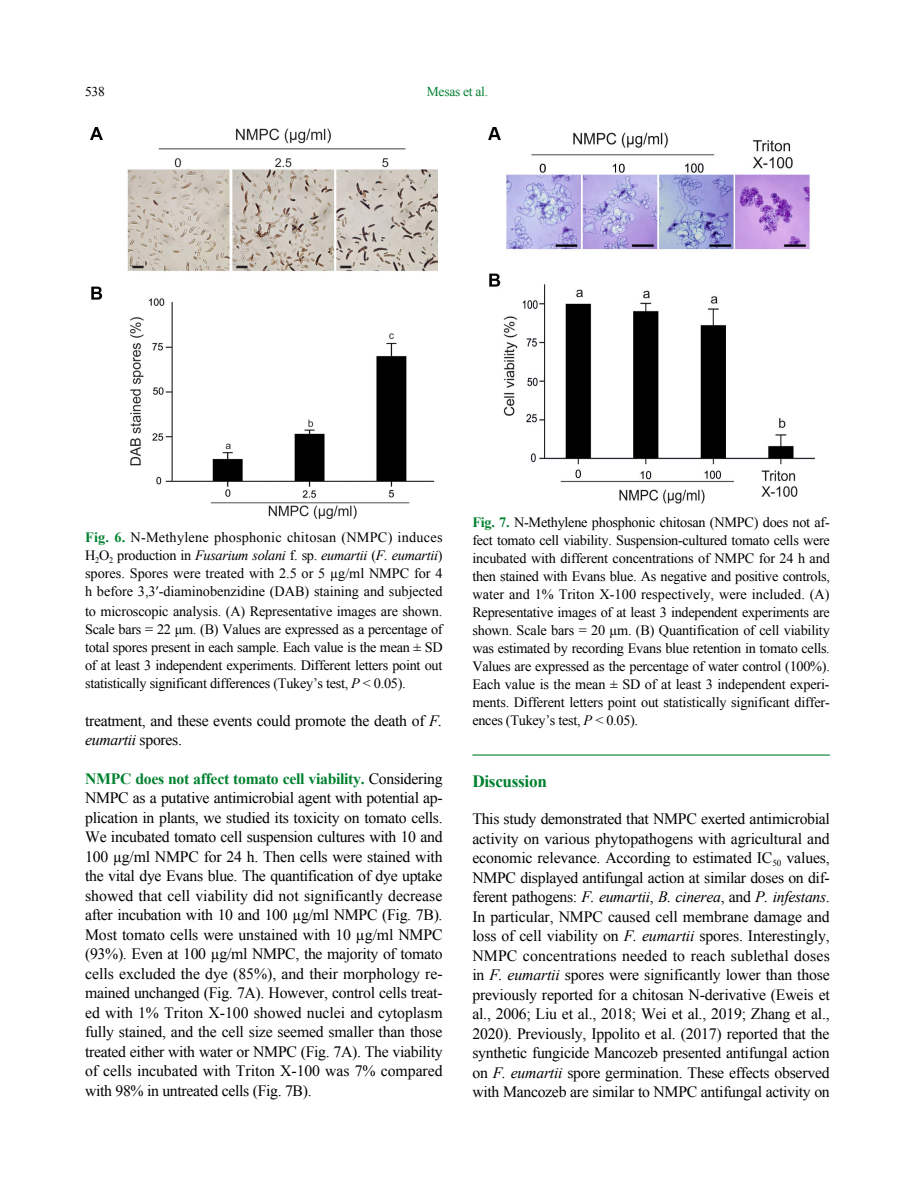
<style>
.page{position:relative;width:915px;height:1191px;background:#fff}
.page>*{position:absolute;margin:0;border:0;box-sizing:border-box;transform-origin:0 0}
.t1{font:700 17.25px "Times New Roman";letter-spacing:-.02em;color:#008130}
.t2{font:15.75px/19.5px "Times New Roman";letter-spacing:-.02em;color:#000;text-align:justify}
.t3{font:14.25px/18px "Times New Roman";letter-spacing:-.01em;color:#000;text-align:justify}
.t4{font:13.5px "Times New Roman";letter-spacing:-.02em;color:#008130}
.t5{font:13.5px "Times New Roman";color:#000}
.s1{font-weight:700;color:#008130}
.s2{font-style:italic}
</style>
<div class="page">
<hr style="left:472px;top:754px;width:357px;height:1px;background:#008130">
<img style="left:91px;top:128px;width:346px;height:391px">
<img style="left:488px;top:128px;width:325px;height:375px">
<p class="t5" style="left:85px;top:83px;width:21px">538</p>
<p class="t4" style="left:427px;top:83px;width:63px">Mesas et al.</p>
<p class="t3" style="left:472px;top:513px;width:359px"><span class="s1">Fig. 7.</span> N-Methylene phosphonic chitosan (NMPC) does not af&shy;fect tomato cell viability. Suspension-cultured tomato cells were incubated with different concentrations of NMPC for 24 h and then stained with Evans blue. As negative and positive controls, water and 1% Triton X-100 respectively, were included. (A)<br>Representative images of at least 3 independent experiments are shown. Scale bars = 20 μm. (B) Quantification of cell viability was estimated by recording Evans blue retention in tomato cells.<br>Values are expressed as the percentage of water control (100%).<br>Each value is the mean ± SD of at least 3 independent experi&shy;ments. Different letters point out statistically significant differ&shy;ences (Tukey’s test, <span class="s2">P</span> &lt; 0.05).</p>
<p class="t3" style="left:85px;top:528px;width:359px"><span class="s1">Fig. 6.</span> N-Methylene phosphonic chitosan (NMPC) induces H<sub>2</sub>O<sub>2</sub> production in <span class="s2">Fusarium solani</span> f. sp. <span class="s2">eumartii</span> (<span class="s2">F. eumartii</span>) spores. Spores were treated with 2.5 or 5 µg/ml NMPC for 4 h before 3,3′-diaminobenzidine (DAB) staining and subjected</p>
<p class="t3" style="left:85px;top:602px;width:359px">to microscopic analysis. (A) Representative images are shown.<br>Scale bars = 22 μm. (B) Values are expressed as a percentage of total spores present in each sample. Each value is the mean ± SD of at least 3 independent experiments. Different letters point out statistically significant differences (Tukey’s test, <span class="s2">P</span> &lt; 0.05).</p>
<p class="t2" style="left:85px;top:710px;width:359px">treatment, and these events could promote the death of <span class="s2">F. eumartii</span> spores.</p>
<p class="t2" style="left:85px;top:768px;width:359px"><span class="s1">NMPC does not affect tomato cell viability.</span> Considering NMPC as a putative antimicrobial agent with potential ap&shy;plication in plants, we studied its toxicity on tomato cells.<br>We incubated tomato cell suspension cultures with 10 and 100 µg/ml NMPC for 24 h. Then cells were stained with the vital dye Evans blue. The quantification of dye uptake showed that cell viability did not significantly decrease after incubation with 10 and 100 µg/ml NMPC (Fig. 7B).<br>Most tomato cells were unstained with 10 µg/ml NMPC (93%). Even at 100 µg/ml NMPC, the majority of tomato cells excluded the dye (85%), and their morphology re&shy;mained unchanged (Fig. 7A). However, control cells treat&shy;ed with 1% Triton X-100 showed nuclei and cytoplasm fully stained, and the cell size seemed smaller than those treated either with water or NMPC (Fig. 7A). The viability of cells incubated with Triton X-100 was 7% compared with 98% in untreated cells (Fig. 7B).</p>
<p class="t1" style="left:472px;top:769px;width:76px">Discussion</p>
<p class="t2" style="left:472px;top:809px;width:359px">This study demonstrated that NMPC exerted antimicrobial activity on various phytopathogens with agricultural and economic relevance. According to estimated IC<sub>50</sub> values, NMPC displayed antifungal action at similar doses on dif&shy;ferent pathogens: <span class="s2">F. eumartii</span>, <span class="s2">B. cinerea</span>, and <span class="s2">P. infestans</span>.<br>In particular, NMPC caused cell membrane damage and loss of cell viability on <span class="s2">F. eumartii</span> spores. Interestingly, NMPC concentrations needed to reach sublethal doses in <span class="s2">F. eumartii</span> spores were significantly lower than those previously reported for a chitosan N-derivative (Eweis et al., 2006; Liu et al., 2018; Wei et al., 2019; Zhang et al., 2020). Previously, Ippolito et al. (2017) reported that the synthetic fungicide Mancozeb presented antifungal action on <span class="s2">F. eumartii</span> spore germination. These effects observed with Mancozeb are similar to NMPC antifungal activity on</p>
</div>
